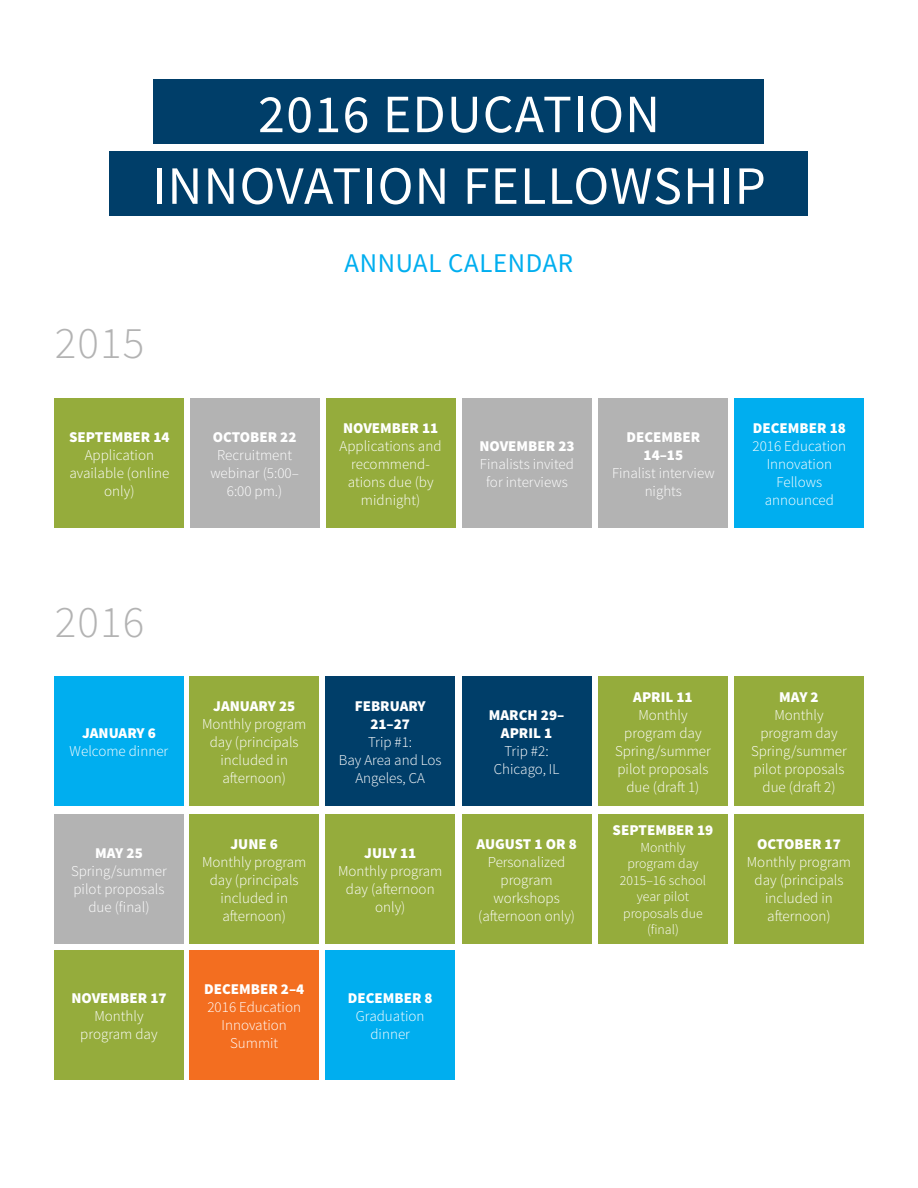
<style>
.page{position:relative;width:918px;height:1188px;background:#fff}
.page>*{position:absolute;margin:0;border:0;box-sizing:border-box;transform-origin:0 0}
.t1{font:54px "Source Sans Pro";letter-spacing:.025em;color:#fff}
.t2{font:300 45px "Source Sans Pro";letter-spacing:.025em;color:#b3b3b3}
.t3{font:27px "Source Sans Pro";letter-spacing:.025em;color:#00aeef}
.t4{font:300 15px/18px "Source Sans Pro";color:#fff;text-align:center}
.t5{font:900 15px/18px "Source Sans Pro";color:#fff;text-align:center}
.t6{font:300 13.8px/16.5px "Source Sans Pro";color:#fff;text-align:center}
</style>
<div class="page">
<div style="left:55px;top:398px;width:129px;height:130px;background:#95ac3c"></div>
<div style="left:190px;top:398px;width:129px;height:130px;background:#b3b3b3"></div>
<div style="left:326px;top:398px;width:129px;height:130px;background:#95ac3c"></div>
<div style="left:462px;top:398px;width:130px;height:130px;background:#b3b3b3"></div>
<div style="left:599px;top:398px;width:129px;height:130px;background:#b3b3b3"></div>
<div style="left:735px;top:398px;width:129px;height:130px;background:#00aeef"></div>
<div style="left:54px;top:676px;width:130px;height:130px;background:#00aeef"></div>
<div style="left:190px;top:676px;width:129px;height:130px;background:#95ac3c"></div>
<div style="left:326px;top:676px;width:129px;height:130px;background:#003e69"></div>
<div style="left:462px;top:676px;width:129px;height:130px;background:#003e69"></div>
<div style="left:598px;top:676px;width:130px;height:130px;background:#95ac3c"></div>
<div style="left:734px;top:676px;width:130px;height:130px;background:#95ac3c"></div>
<div style="left:54px;top:814px;width:130px;height:130px;background:#b3b3b3"></div>
<div style="left:190px;top:814px;width:129px;height:130px;background:#95ac3c"></div>
<div style="left:326px;top:814px;width:129px;height:130px;background:#95ac3c"></div>
<div style="left:462px;top:814px;width:129px;height:130px;background:#95ac3c"></div>
<div style="left:598px;top:814px;width:130px;height:130px;background:#95ac3c"></div>
<div style="left:734px;top:814px;width:130px;height:130px;background:#95ac3c"></div>
<div style="left:54px;top:951px;width:130px;height:129px;background:#95ac3c"></div>
<div style="left:190px;top:951px;width:129px;height:129px;background:#f36e20"></div>
<div style="left:326px;top:951px;width:129px;height:129px;background:#00aeef"></div>
<div style="left:110px;top:151px;width:698px;height:65px;background:#003e69"></div>
<div style="left:154px;top:80px;width:610px;height:64px;background:#003e69"></div>
<h1 class="t1" style="left:258px;top:81px;width:403px">2016 EDUCATION</h1>
<h1 class="t1" style="left:152px;top:152px;width:615px">INNOVATION FELLOWSHIP</h1>
<h2 class="t2" style="left:55px;top:316px;width:91px">2015</h2>
<p class="t5" style="left:69px;top:428px;width:102px">SEPTEMBER 14</p>
<p class="t4" style="left:69px;top:446px;width:102px">Application available (online only)</p>
<p class="t5" style="left:213px;top:428px;width:85px">OCTOBER 22</p>
<p class="t4" style="left:210px;top:446px;width:90px">Recruitment webinar (5:00–<br>6:00 pm.)</p>
<h3 class="t3" style="left:345px;top:246px;width:230px">ANNUAL CALENDAR</h3>
<p class="t5" style="left:343px;top:419px;width:97px">NOVEMBER 11</p>
<p class="t4" style="left:340px;top:437px;width:103px">Applications and recommend&shy;ations due (by midnight)</p>
<p class="t5" style="left:479px;top:437px;width:97px">NOVEMBER 23</p>
<p class="t4" style="left:480px;top:455px;width:96px">Finalists invited for interviews</p>
<p class="t5" style="left:627px;top:428px;width:75px">DECEMBER<br>14–15</p>
<p class="t4" style="left:612px;top:464px;width:104px">Finalist interview nights</p>
<p class="t5" style="left:753px;top:419px;width:95px">DECEMBER 18</p>
<p class="t4" style="left:753px;top:437px;width:95px">2016 Education<br>Innovation<br>Fellows announced</p>
<h2 class="t2" style="left:55px;top:595px;width:91px">2016</h2>
<p class="t5" style="left:82px;top:724px;width:75px">JANUARY 6</p>
<p class="t4" style="left:70px;top:742px;width:100px">Welcome dinner</p>
<p class="t5" style="left:95px;top:844px;width:49px">MAY 25</p>
<p class="t4" style="left:71px;top:862px;width:97px">Spring/summer pilot proposals due (final)</p>
<p class="t5" style="left:71px;top:990px;width:97px">NOVEMBER 17</p>
<p class="t4" style="left:80px;top:1007px;width:79px">Monthly program day</p>
<p class="t5" style="left:213px;top:697px;width:83px">JANUARY 25</p>
<p class="t4" style="left:202px;top:715px;width:106px">Monthly program day (principals included in afternoon)</p>
<p class="t5" style="left:230px;top:835px;width:49px">JUNE 6</p>
<p class="t4" style="left:202px;top:853px;width:106px">Monthly program day (principals included in afternoon)</p>
<p class="t5" style="left:204px;top:981px;width:102px">DECEMBER 2–4</p>
<p class="t4" style="left:207px;top:998px;width:95px">2016 Education<br>Innovation<br>Summit</p>
<p class="t5" style="left:355px;top:697px;width:73px">FEBRUARY<br>21–27</p>
<p class="t4" style="left:339px;top:733px;width:104px">Trip #1:<br>Bay Area and Los<br>Angeles, CA</p>
<p class="t5" style="left:364px;top:844px;width:53px">JULY 11</p>
<p class="t4" style="left:338px;top:862px;width:106px">Monthly program day (afternoon only)</p>
<p class="t5" style="left:348px;top:990px;width:86px">DECEMBER 8</p>
<p class="t4" style="left:356px;top:1007px;width:70px">Graduation dinner</p>
<p class="t5" style="left:489px;top:706px;width:77px">MARCH 29–<br>APRIL 1</p>
<p class="t4" style="left:494px;top:742px;width:67px">Trip #2:<br>Chicago, IL</p>
<p class="t5" style="left:476px;top:835px;width:102px">AUGUST 1 OR 8</p>
<p class="t4" style="left:478px;top:853px;width:98px">Personalized program workshops (afternoon only)</p>
<p class="t5" style="left:633px;top:688px;width:61px">APRIL 11</p>
<p class="t4" style="left:615px;top:706px;width:97px">Monthly program day<br>Spring/summer pilot proposals due (draft 1)</p>
<p class="t5" style="left:779px;top:688px;width:41px">MAY 2</p>
<p class="t4" style="left:751px;top:706px;width:97px">Monthly program day<br>Spring/summer pilot proposals due (draft 2)</p>
<p class="t5" style="left:613px;top:822px;width:102px">SEPTEMBER 19</p>
<p class="t6" style="left:620px;top:839px;width:88px">Monthly program day<br>2015–16 school year pilot proposals due (final)</p>
<p class="t5" style="left:757px;top:835px;width:85px">OCTOBER 17</p>
<p class="t4" style="left:747px;top:853px;width:106px">Monthly program day (principals included in afternoon)</p>
</div>
